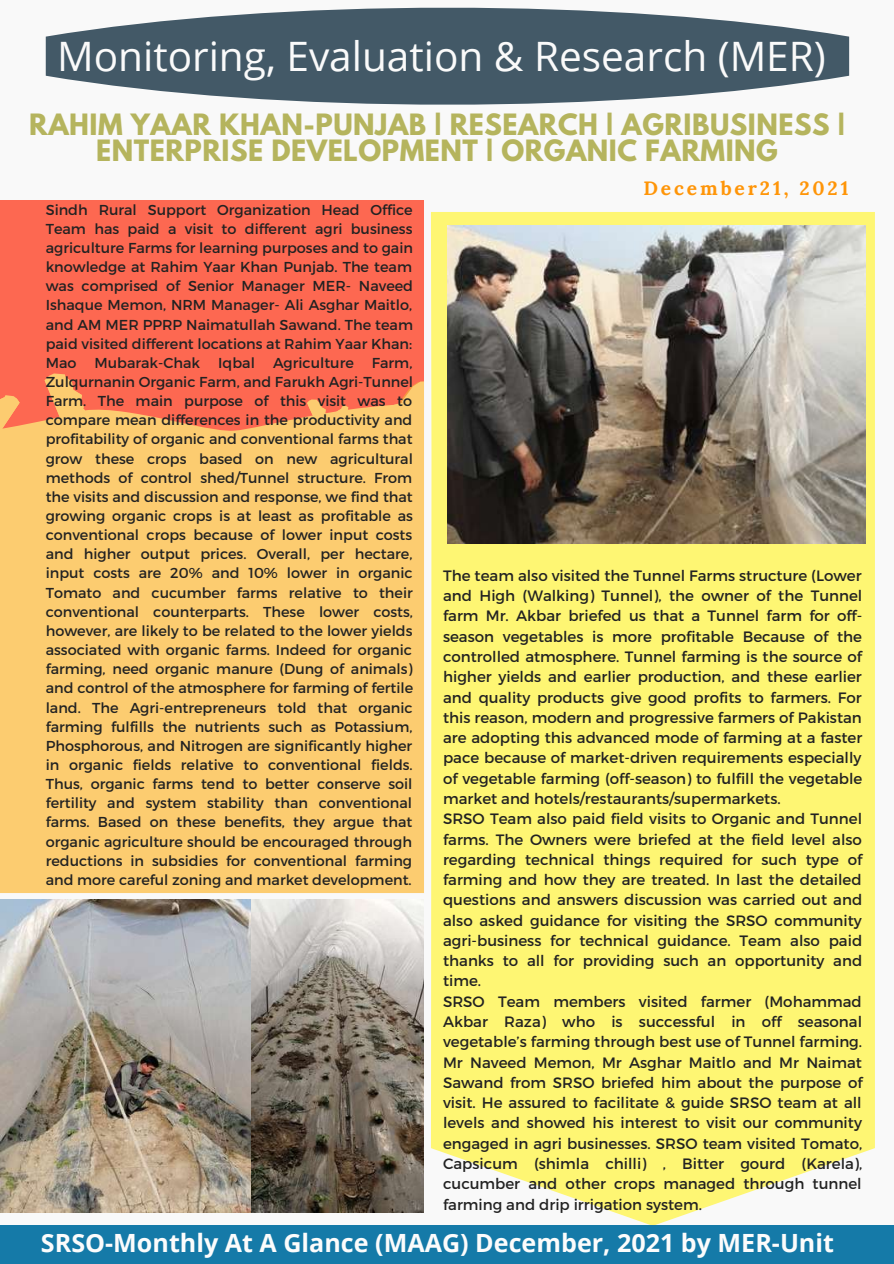
<style>
.page{position:relative;width:894px;height:1264px;background:#fff}
.page>*{position:absolute;margin:0;border:0;box-sizing:border-box;transform-origin:0 0}
.t1{font:40.5px "Open Sans";color:#fafafa}
.t2{font:700 25.95px/26px "League Spartan";letter-spacing:.02em;color:#b5b45d;text-align:center}
.t3{font:700 25.05px "Open Sans";color:#fcfcfc}
.t4{font:700 19.2px "Lora";letter-spacing:.15em;color:#ff9508}
.t5{font:15px/20.2px "Montserrat";color:#222}
.t6{font:14.4px/19.2px "Montserrat";color:#222;text-align:justify}
</style>
<div class="page">
<div style="left:0;top:0;width:893px;height:1263px;background:#f9f9f9"></div>
<svg style="left:46px;top:7px;width:802px;height:98px;fill:#435967"></svg>
<div style="left:431px;top:212px;width:443px;height:1013px;background:#fef673"></div>
<div style="left:0;top:1225px;width:893px;height:38px;background:#157aa8"></div>
<img style="left:447px;top:225px;width:418px;height:318px">
<img style="left:0;top:899px;width:423px;height:313px">
<div style="left:0;top:200px;width:424px;height:238px;background:#fd6851"></div>
<div style="left:0;top:404px;width:424px;height:489px;background:#fccc70"></div>
<svg style="left:0;top:395px;width:20px;height:45px"></svg>
<svg style="left:394px;top:381px;width:30px;height:30px"></svg>
<svg style="left:45px;top:373px;width:46px;height:61px"></svg>
<svg style="left:277px;top:399px;width:86px;height:36px"></svg>
<h1 class="t1" style="left:57px;top:27px;width:770px">Monitoring, Evaluation &amp; Research (MER)</h1>
<h2 class="t2" style="left:29px;top:115px;width:816px">RAHIM YAAR KHAN-PUNJAB | RESEARCH | AGRIBUSINESS |<br>ENTERPRISE DEVELOPMENT | ORGANIC FARMING</h2>
<h3 class="t4" style="left:643px;top:176px;width:206px">December21, 2021</h3>
<p class="t6" style="left:46px;top:199px;width:369px">Sindh Rural Support Organization Head Office Team has paid a visit to different agri business agriculture Farms for learning purposes and to gain knowledge at Rahim Yaar Khan Punjab. The team was comprised of Senior Manager MER- Naveed Ishaque Memon, NRM Manager- Ali Asghar Maitlo, and AM MER PPRP Naimatullah Sawand. The team paid visited different locations at Rahim Yaar Khan:<br>Mao</p>
<p class="t6" style="left:94px;top:352px;width:107px">Mubarak-Chak</p>
<p class="t6" style="left:218px;top:352px;width:38px">Iqbal</p>
<p class="t6" style="left:273px;top:352px;width:82px">Agriculture</p>
<p class="t6" style="left:46px;top:352px;width:369px;text-indent:326px">Farm, Zulqurnanin Organic Farm, and Farukh Agri-Tunnel Farm. The main purpose of this visit was to compare mean differences in the productivity and profitability of organic and conventional farms that grow these crops based on new agricultural methods of control shed/Tunnel structure. From the visits and discussion and response, we find that growing organic crops is at least as profitable as conventional crops because of lower input costs and higher output prices. Overall, per hectare, input costs are 20% and 10% lower in organic Tomato and cucumber farms relative to their conventional counterparts. These lower costs, however, are likely to be related to the lower yields associated with organic farms. Indeed for organic farming, need organic manure (Dung of animals) and control of the atmosphere for farming of fertile land. The Agri-entrepreneurs told that organic farming fulfills the nutrients such as Potassium, Phosphorous, and Nitrogen are significantly higher in organic fields relative to conventional fields.<br>Thus, organic farms tend to better conserve soil fertility and system stability than conventional farms. Based on these benefits, they argue that organic agriculture should be encouraged through reductions in subsidies for conventional farming and more careful zoning and market development.</p>
<p class="t5" style="left:443px;top:564px;width:421px">The team also visited the Tunnel Farms structure (Lower and High (Walking) Tunnel), the owner of the Tunnel farm Mr. Akbar briefed us that a Tunnel farm for off&shy;season vegetables is more profitable Because of the controlled atmosphere. Tunnel farming is the source of higher yields and earlier production, and these earlier and quality products give good profits to farmers. For this reason, modern and progressive farmers of Pakistan are adopting this advanced mode of farming at a faster pace because of market-driven requirements especially of vegetable farming (off-season) to fulfill the vegetable market and hotels/restaurants/supermarkets.<br>SRSO Team also paid field visits to Organic and Tunnel farms. The Owners were briefed at the field level also regarding technical things required for such type of farming and how they are treated. In last the detailed questions and answers discussion was carried out and also asked guidance for visiting the SRSO community agri-business for technical guidance. Team also paid thanks to all for providing such an opportunity and time.<br>SRSO Team members visited farmer (Mohammad Akbar Raza) who is successful in off seasonal vegetable’s farming through best use of Tunnel farming.<br>Mr Naveed Memon, Mr Asghar Maitlo and Mr Naimat Sawand from SRSO briefed him about the purpose of visit. He assured to facilitate &amp; guide SRSO team at all levels and showed his interest to visit our community engaged in agri businesses. SRSO team visited Tomato, Capsicum (shimla chilli) , Bitter gourd (Karela), cucumber and other crops managed through tunnel farming and drip irrigation system.</p>
<h3 class="t3" style="left:41px;top:1224px;width:794px">SRSO-Monthly At A Glance (MAAG) December, 2021 by MER-Unit</h3>
</div>
